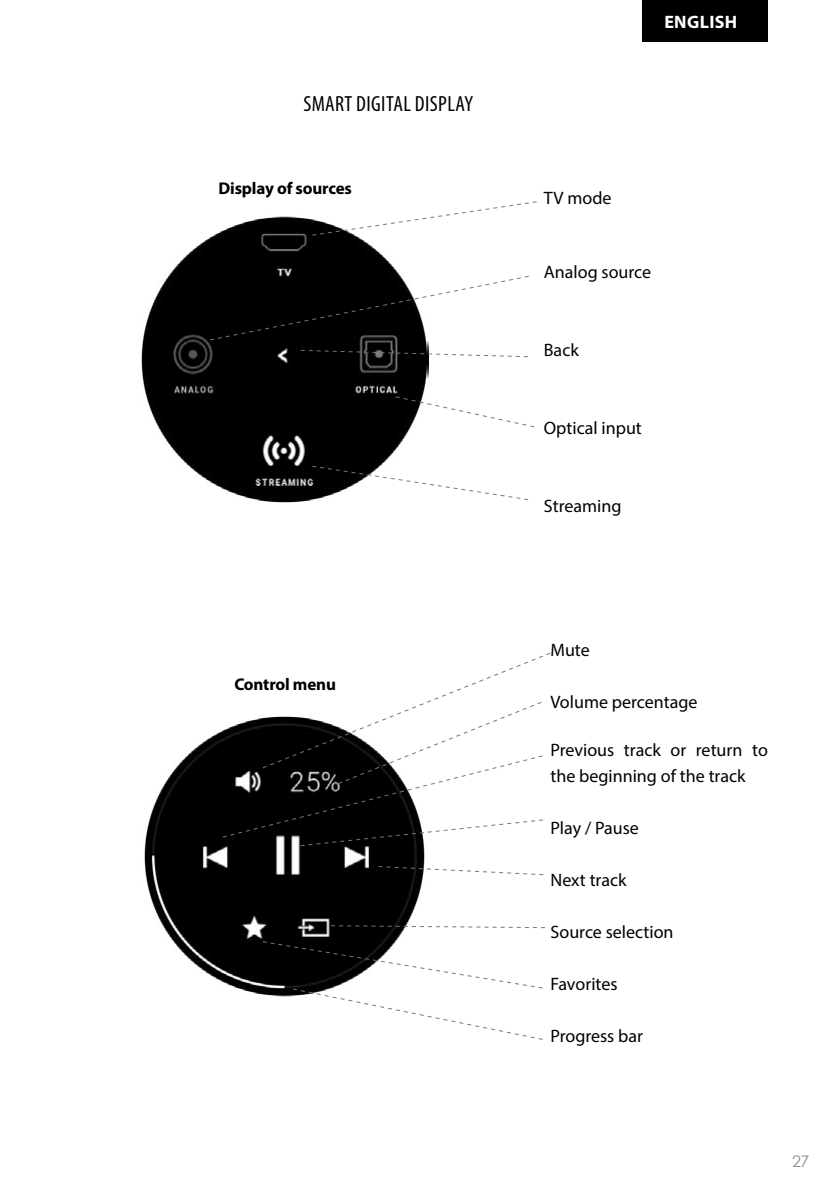
<style>
.page{position:relative;width:840px;height:1191px;background:#fff}
.page>*{position:absolute;margin:0;border:0;box-sizing:border-box;transform-origin:0 0}
.t1{font:condensed 22px "Myriad Pro";letter-spacing:.02em;color:#000}
.t2{font:18px/26px "Myriad Pro";color:#000}
.t3{font:700 18px "Myriad Pro";letter-spacing:.02em;color:#fff}
.t4{font:700 17px "Myriad Pro";letter-spacing:-.01em;color:#000}
.t5{font:16px "Century Gothic";color:#8e8e8d}
</style>
<div class="page">
<div style="left:641px;top:0;width:126px;height:41px;background:#000"></div>
<img style="left:144px;top:731px;width:281px;height:264px">
<svg style="left:377px;top:865px;width:167px;height:10px"></svg>
<svg style="left:330px;top:924px;width:215px;height:4px"></svg>
<svg style="left:261px;top:940px;width:282px;height:100px"></svg>
<svg style="left:221px;top:652px;width:330px;height:194px"></svg>
<img style="left:141px;top:216px;width:287px;height:287px">
<svg style="left:311px;top:201px;width:226px;height:35px"></svg>
<svg style="left:209px;top:275px;width:320px;height:66px"></svg>
<svg style="left:299px;top:349px;width:229px;height:9px"></svg>
<svg style="left:394px;top:395px;width:141px;height:33px"></svg>
<svg style="left:311px;top:465px;width:218px;height:36px"></svg>
<p class="t1" style="left:303px;top:90px;width:171px">SMART DIGITAL DISPLAY</p>
<p class="t4" style="left:218px;top:177px;width:135px">Display of sources</p>
<p class="t4" style="left:234px;top:673px;width:103px">Control menu</p>
<p class="t3" style="left:664px;top:10px;width:74px">ENGLISH</p>
<p class="t2" style="left:543px;top:185px;width:69px">TV mode</p>
<p class="t2" style="left:543px;top:259px;width:109px">Analog source</p>
<p class="t2" style="left:543px;top:337px;width:36px">Back</p>
<p class="t2" style="left:543px;top:415px;width:99px">Optical input</p>
<p class="t2" style="left:543px;top:493px;width:79px">Streaming</p>
<p class="t2" style="left:550px;top:636px;width:41px">Mute</p>
<p class="t2" style="left:550px;top:688px;width:148px">Volume percentage</p>
<p class="t2" style="left:550px;top:736px;width:219px">Previous track or return to the beginning of the track</p>
<p class="t2" style="left:550px;top:814px;width:90px">Play / Pause</p>
<p class="t2" style="left:550px;top:866px;width:78px">Next track</p>
<p class="t2" style="left:550px;top:918px;width:125px">Source selection</p>
<p class="t2" style="left:550px;top:970px;width:69px">Favorites</p>
<p class="t2" style="left:550px;top:1022px;width:94px">Progress bar</p>
<p class="t5" style="left:791px;top:1149px;width:19px">27</p>
</div>
